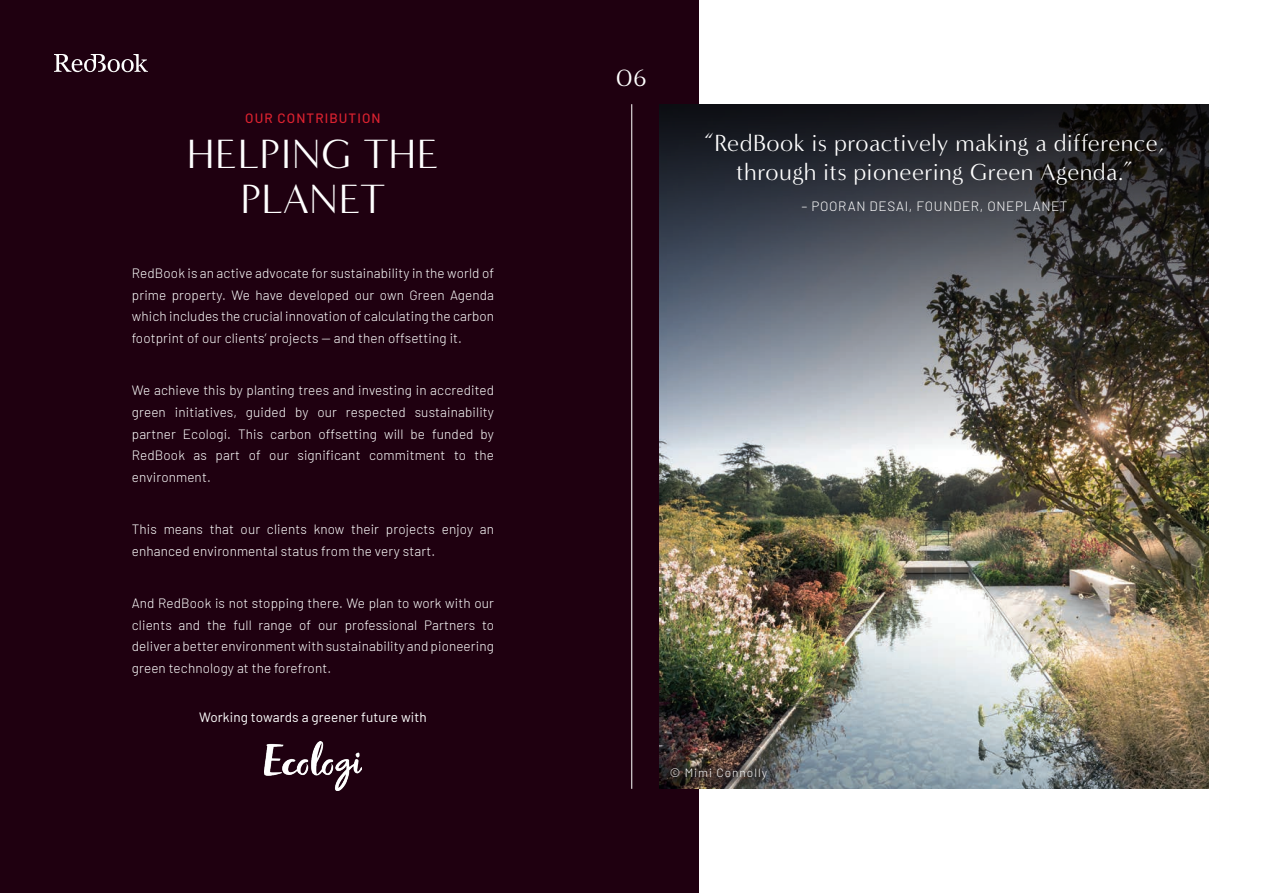
<style>
.page{position:relative;width:1263px;height:893px;background:#fff}
.page>*{position:absolute;margin:0;border:0;box-sizing:border-box;transform-origin:0 0}
.t1{font:42px/45px "Minerva Modern";letter-spacing:.02em;color:#fff;text-align:center}
.t2{font:24.3px "Minerva Modern";color:#fff}
.t3{font:24px/28.8px "Minerva Modern";letter-spacing:.02em;color:#fff;text-align:center}
.t4{font:300 13.5px/21.8px "Barlow";letter-spacing:.01em;color:#fff;text-align:justify}
.t5{font:13.5px "Barlow";letter-spacing:.01em;color:#fff}
.t6{font:300 13.5px "Barlow";letter-spacing:.05em;color:#fff}
.t7{font:500 13.5px "Barlow";letter-spacing:.08em;color:#db2230}
.t8{font:300 12px "Barlow";letter-spacing:.08em;color:#fff}
</style>
<div class="page">
<div style="left:0;top:0;width:699px;height:893px;background:#1f0010"></div>
<svg style="left:54px;top:54px;width:94px;height:18px"></svg>
<img style="left:660px;top:449px;width:549px;height:340px">
<hr style="left:631px;top:104px;width:1px;height:685px;background:#fff">
<svg style="left:660px;top:104px;width:549px;height:345px;background:#555659"></svg>
<img style="left:265px;top:741px;width:96px;height:49px">
<div style="left:659px;top:758px;width:118px;height:33px;background:#231f20;opacity:.75"></div>
<p class="t7" style="left:245px;top:108px;width:137px">OUR CONTRIBUTION</p>
<p class="t1" style="left:187px;top:132px;width:253px">HELPING THE<br>PLANET</p>
<p class="t4" style="left:132px;top:261px;width:364px">RedBook is an active advocate for sustainability in the world of prime property. We have developed our own Green Agenda which includes the crucial innovation of calculating the carbon footprint of our clients’ projects — and then offsetting it.</p>
<p class="t4" style="left:132px;top:378px;width:364px">We achieve this by planting trees and investing in accredited green initiatives, guided by our respected sustainability partner Ecologi. This carbon offsetting will be funded by RedBook as part of our significant commitment to the environment.</p>
<p class="t4" style="left:132px;top:517px;width:364px">This means that our clients know their projects enjoy an enhanced environmental status from the very start.</p>
<p class="t4" style="left:132px;top:591px;width:364px">And RedBook is not stopping there. We plan to work with our clients and the full range of our professional Partners to deliver a better environment with sustainability and pioneering green technology at the forefront.</p>
<p class="t5" style="left:199px;top:707px;width:229px">Working towards a greener future with</p>
<p class="t2" style="left:616px;top:64px;width:32px">06</p>
<p class="t3" style="left:704px;top:129px;width:462px">“RedBook is proactively making a difference, through its pioneering Green Agenda.”</p>
<p class="t6" style="left:801px;top:196px;width:268px">– POORAN DESAI, FOUNDER, ONEPLANET</p>
<p class="t8" style="left:670px;top:764px;width:99px">© Mimi Connolly</p>
</div>
